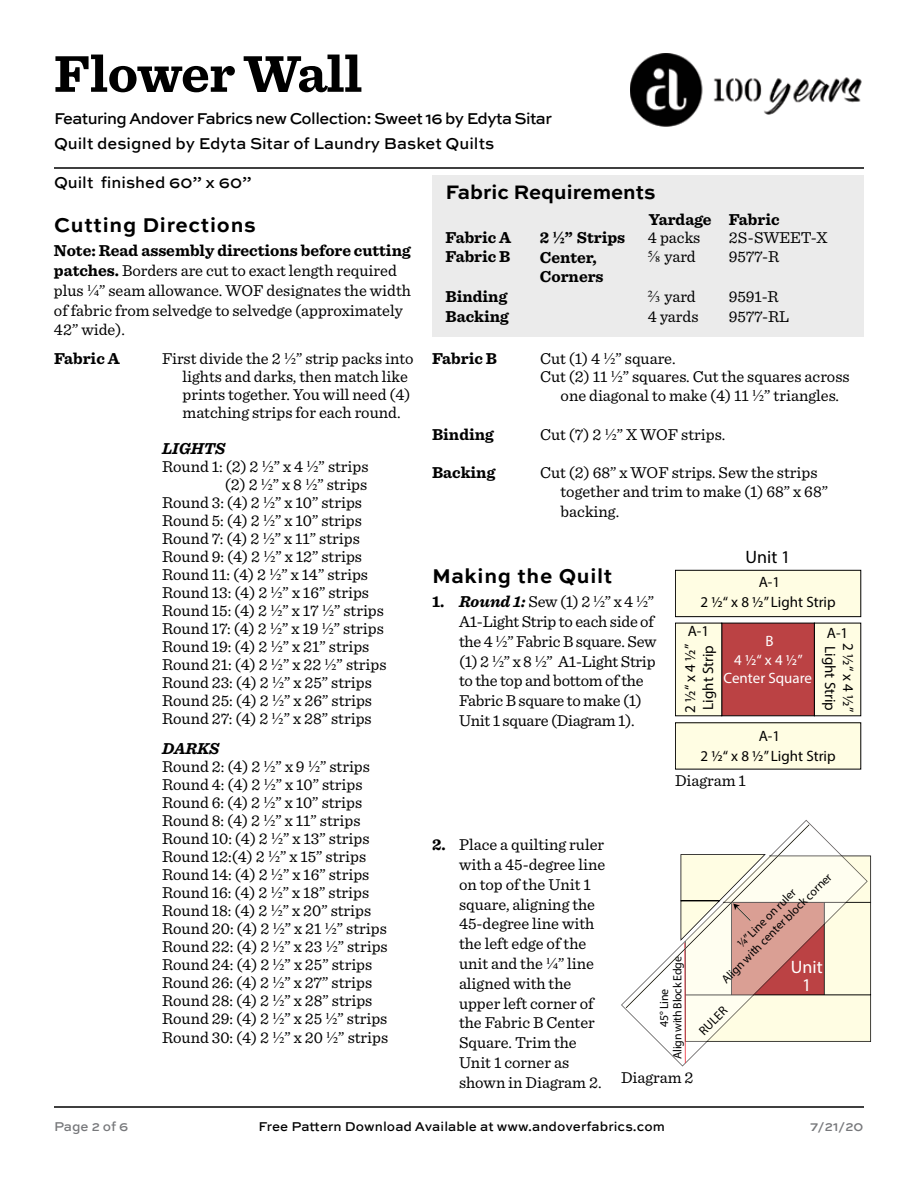
<style>
.page{position:relative;width:918px;height:1188px;background:#fff}
.page>*{position:absolute;margin:0;border:0;box-sizing:border-box;transform-origin:0 0}
.t1{font:700 54px "Sentinel";letter-spacing:-.01em;color:#000}
.t2{font:700 21px "Sweet Sans Pro";letter-spacing:.035em;color:#000}
.t3{font:700 20.55px "Sweet Sans Pro";color:#000}
.t4{font:18px "Myriad Pro";color:#000}
.t5{font:18px/18px "Myriad Pro";color:#fff;text-align:center}
.t6{font:16.5px/19.8px "Sentinel";color:#000}
.t7{font:500 16.5px/24px "Sweet Sans Pro";letter-spacing:-.02em;color:#000}
.t8{font:700 16.5px/19.8px "Sentinel";color:#000}
.t9{font:500 16.5px "Sweet Sans Pro";color:#000}
.t10{font:italic 700 16.5px "Sentinel";color:#000}
.t11{font:15px/18px "Myriad Pro";color:#000}
.t12{font:15px/18px "Myriad Pro";color:#fff;text-align:center}
.t13{font:500 13.5px "Sweet Sans Pro";letter-spacing:.005em;color:#000}
.t14{font:500 13.5px "Sweet Sans Pro";color:#77787b}
.t15{font:12.6px "Myriad Pro";color:#000}
.t16{font:12px/13.5px "Myriad Pro";letter-spacing:-.025em;color:#000;text-align:center}
.s1{font-family:"Times New Roman"}
.s2{font-weight:700}
.s3{font-weight:700;font-style:italic}
</style>
<div class="page">
<hr style="left:54px;top:1106px;width:810px;height:2px;background:#000">
<hr style="left:54px;top:167px;width:810px;height:2px;background:#000">
<img style="left:630px;top:54px;width:232px;height:72px">
<div style="left:432px;top:176px;width:432px;height:162px;background:#ebebeb"></div>
<div style="left:721px;top:623px;width:94px;height:93px;background:#bb4244;border:1px solid #000"></div>
<div style="left:675px;top:623px;width:47px;height:93px;background:#fffde3"></div>
<div style="left:675px;top:623px;width:47px;height:93px;border:1px solid #000"></div>
<div style="left:814px;top:623px;width:47px;height:93px;background:#fffde3;border:1px solid #000"></div>
<div style="left:675px;top:570px;width:186px;height:47px;background:#fffde3"></div>
<div style="left:675px;top:570px;width:186px;height:47px;border:1px solid #000"></div>
<div style="left:675px;top:723px;width:186px;height:46px;background:#fffde3"></div>
<hr style="left:684px;top:943px;width:2px;height:120px;background:#ed1c29">
<svg style="left:626px;top:824px;width:245px;height:218px"></svg>
<h1 class="t1" style="left:54px;top:31px;width:310px">Flower Wall</h1>
<p class="t7" style="left:54px;top:106px;width:499px">Featuring Andover Fabrics new Collection: Sweet 16 by Edyta Sitar<br>Quilt designed by Edyta Sitar of Laundry Basket Quilts</p>
<p class="t9" style="left:54px;top:171px;width:199px">Quilt finished 60” x 60”</p>
<p class="t2" style="left:54px;top:209px;width:203px">Cutting Directions</p>
<p class="t8" style="left:649px;top:209px;width:132px">Yardage Fabric</p>
<p class="t3" style="left:446px;top:176px;width:212px">Fabric Requirements</p>
<p class="t8" style="left:446px;top:227px;width:67px">Fabric A<br>Fabric B</p>
<p class="t8" style="left:446px;top:286px;width:65px">Binding<br>Backing</p>
<p class="t8" style="left:540px;top:227px;width:87px">2 <span class="s1">½</span>” Strips<br>Center,<br>Corners</p>
<p class="t6" style="left:648px;top:226px;width:54px">4 packs <span class="s1">⅝</span> yard</p>
<p class="t6" style="left:648px;top:286px;width:52px"><span class="s1">⅔</span> yard<br>4 yards</p>
<p class="t6" style="left:729px;top:226px;width:100px">2S-SWEET-X<br>9577-R</p>
<p class="t6" style="left:729px;top:286px;width:62px">9591-R<br>9577-RL</p>
<p class="t6" style="left:54px;top:240px;width:358px"><span class="s2">Note: Read assembly directions before cutting patches.</span> Borders are cut to exact length required plus <span class="s1">¼</span>” seam allowance. WOF designates the width of fabric from selvedge to selvedge (approximately 42” wide).</p>
<p class="t8" style="left:54px;top:348px;width:67px">Fabric A</p>
<p class="t6" style="left:183px;top:349px;width:232px;line-height:18px;text-indent:-21px">First divide the 2 <span class="s1">½</span>” strip packs into lights and darks, then match like prints together. You will need (4) matching strips for each round.</p>
<p class="t10" style="left:162px;top:436px;width:65px">LIGHTS</p>
<p class="t6" style="left:162px;top:456px;width:208px">Round 1: (2) 2 <span class="s1">½</span>” x 4 <span class="s1">½</span>” strips</p>
<p class="t6" style="left:225px;top:474px;width:144px">(2) 2 <span class="s1">½</span>” x 8 <span class="s1">½</span>” strips</p>
<p class="t6" style="left:162px;top:492px;width:202px">Round 3: (4) 2 <span class="s1">½</span>” x 10” strips</p>
<p class="t6" style="left:162px;top:510px;width:201px">Round 5: (4) 2 <span class="s1">½</span>” x 10” strips</p>
<p class="t6" style="left:162px;top:528px;width:199px">Round 7: (4) 2 <span class="s1">½</span>” x 11” strips</p>
<p class="t6" style="left:162px;top:546px;width:202px">Round 9: (4) 2 <span class="s1">½</span>” x 12” strips</p>
<p class="t6" style="left:162px;top:564px;width:208px">Round 11: (4) 2 <span class="s1">½</span>” x 14” strips</p>
<p class="t6" style="left:162px;top:582px;width:209px">Round 13: (4) 2 <span class="s1">½</span>” x 16” strips</p>
<p class="t6" style="left:162px;top:600px;width:224px">Round 15: (4) 2 <span class="s1">½</span>” x 17 <span class="s1">½</span>” strips</p>
<p class="t6" style="left:162px;top:618px;width:223px">Round 17: (4) 2 <span class="s1">½</span>” x 19 <span class="s1">½</span>” strips</p>
<p class="t6" style="left:162px;top:636px;width:209px">Round 19: (4) 2 <span class="s1">½</span>” x 21” strips</p>
<p class="t6" style="left:162px;top:654px;width:226px">Round 21: (4) 2 <span class="s1">½</span>” x 22 <span class="s1">½</span>” strips</p>
<p class="t6" style="left:162px;top:672px;width:211px">Round 23: (4) 2 <span class="s1">½</span>” x 25” strips</p>
<p class="t6" style="left:162px;top:690px;width:212px">Round 25: (4) 2 <span class="s1">½</span>” x 26” strips</p>
<p class="t6" style="left:162px;top:708px;width:211px">Round 27: (4) 2 <span class="s1">½</span>” x 28” strips</p>
<p class="t6" style="left:162px;top:739px;width:228px;line-height:18px"><span class="s3">DARKS<br></span>Round 2: (4) 2 <span class="s1">½</span>” x 9 <span class="s1">½</span>” strips<br>Round 4: (4) 2 <span class="s1">½</span>” x 10” strips<br>Round 6: (4) 2 <span class="s1">½</span>” x 10” strips<br>Round 8: (4) 2 <span class="s1">½</span>” x 11” strips<br>Round 10: (4) 2 <span class="s1">½</span>” x 13” strips<br>Round 12:(4) 2 <span class="s1">½</span>” x 15” strips<br>Round 14: (4) 2 <span class="s1">½</span>” x 16” strips<br>Round 16: (4) 2 <span class="s1">½</span>” x 18” strips<br>Round 18: (4) 2 <span class="s1">½</span>” x 20” strips<br>Round 20: (4) 2 <span class="s1">½</span>” x 21 <span class="s1">½</span>” strips<br>Round 22: (4) 2 <span class="s1">½</span>” x 23 <span class="s1">½</span>” strips<br>Round 24: (4) 2 <span class="s1">½</span>” x 25” strips<br>Round 26: (4) 2 <span class="s1">½</span>” x 27” strips<br>Round 28: (4) 2 <span class="s1">½</span>” x 28” strips<br>Round 29: (4) 2 <span class="s1">½</span>” x 25 <span class="s1">½</span>” strips<br>Round 30: (4) 2 <span class="s1">½</span>” x 20 <span class="s1">½</span>” strips</p>
<p class="t8" style="left:432px;top:348px;width:66px">Fabric B</p>
<p class="t6" style="left:540px;top:348px;width:137px">Cut (1) 4 <span class="s1">½</span>” square.</p>
<p class="t6" style="left:540px;top:366px;width:311px">Cut (2) 11 <span class="s1">½</span>” squares. Cut the squares across</p>
<p class="t6" style="left:561px;top:385px;width:280px">one diagonal to make (4) 11 <span class="s1">½</span>” triangles.</p>
<p class="t8" style="left:432px;top:423px;width:63px">Binding</p>
<p class="t6" style="left:540px;top:423px;width:187px">Cut (7) 2 <span class="s1">½</span>” X WOF strips.</p>
<p class="t8" style="left:432px;top:462px;width:65px">Backing</p>
<p class="t6" style="left:561px;top:462px;width:269px;text-indent:-21px">Cut (2) 68” x WOF strips. Sew the strips together and trim to make (1) 68” x 68” backing.</p>
<p class="t2" style="left:432px;top:560px;width:182px">Making the Quilt</p>
<p class="t8" style="left:432px;top:591px;width:14px">1.</p>
<p class="t6" style="left:459px;top:591px;width:199px"><span class="s3">Round 1:</span> Sew (1) 2 <span class="s1">½</span>” x 4 <span class="s1">½</span>”<br>A1-Light Strip to each side of the 4 <span class="s1">½</span>” Fabric B square. Sew (1) 2 <span class="s1">½</span>” x 8 <span class="s1">½</span>” A1-Light Strip to the top and bottom of the<br>Fabric B square to make (1)<br>Unit 1 square (Diagram 1).</p>
<p class="t4" style="left:746px;top:546px;width:46px">Unit 1</p>
<p class="t11" style="left:759px;top:573px;width:23px">A-1</p>
<p class="t11" style="left:701px;top:593px;width:137px">2 ½“ x 8 ½” Light Strip</p>
<p class="t11" style="left:688px;top:622px;width:23px">A-1</p>
<p class="t11" style="left:827px;top:623px;width:23px">A-1</p>
<p class="t12" style="left:765px;top:631px;width:10px">B</p>
<p class="t11" style="left:681px;top:713px;width:70px;rotate:-90deg">2 ½“ x 4 ½”<br>Light Strip</p>
<p class="t11" style="left:839px;top:646px;width:66px;rotate:90deg">Light Strip</p>
<p class="t11" style="left:857px;top:643px;width:70px;rotate:90deg">2 ½“ x 4 ½”</p>
<p class="t12" style="left:724px;top:651px;width:90px">4 ½“ x 4 ½”<br>Center Square</p>
<p class="t11" style="left:759px;top:727px;width:23px">A-1</p>
<p class="t11" style="left:701px;top:746px;width:137px">2 ½“ x 8 ½” Light Strip</p>
<p class="t6" style="left:675px;top:769px;width:72px">Diagram 1</p>
<p class="t8" style="left:432px;top:834px;width:15px">2.</p>
<p class="t6" style="left:459px;top:834px;width:148px">Place a quilting ruler with a 45-degree line on top of the Unit 1 square, aligning the<br>45-degree line with the left edge of the unit and the <span class="s1">¼</span>” line aligned with the upper left corner of the Fabric B Center<br>Square. Trim the<br>Unit 1 corner as shown in Diagram 2.</p>
<p class="t16" style="left:657px;top:1059px;width:104px;rotate:-90deg">45° Line<br>Align with Block Edge</p>
<p class="t16" style="left:708px;top:966px;width:152px;line-height:14.4px;rotate:-45deg">¼” Line on ruler<br>Align with center block corner</p>
<p class="t5" style="left:791px;top:958px;width:33px">Unit<br>1</p>
<p class="t15" style="left:696px;top:1027px;width:36px;rotate:-45deg">RULER</p>
<p class="t6" style="left:621px;top:1066px;width:74px">Diagram 2</p>
<p class="t14" style="left:54px;top:1116px;width:76px">Page 2 of 6</p>
<p class="t13" style="left:259px;top:1117px;width:408px">Free Pattern Download Available at www.andoverfabrics.com</p>
<p class="t14" style="left:810px;top:1117px;width:55px">7/21/20</p>
</div>
